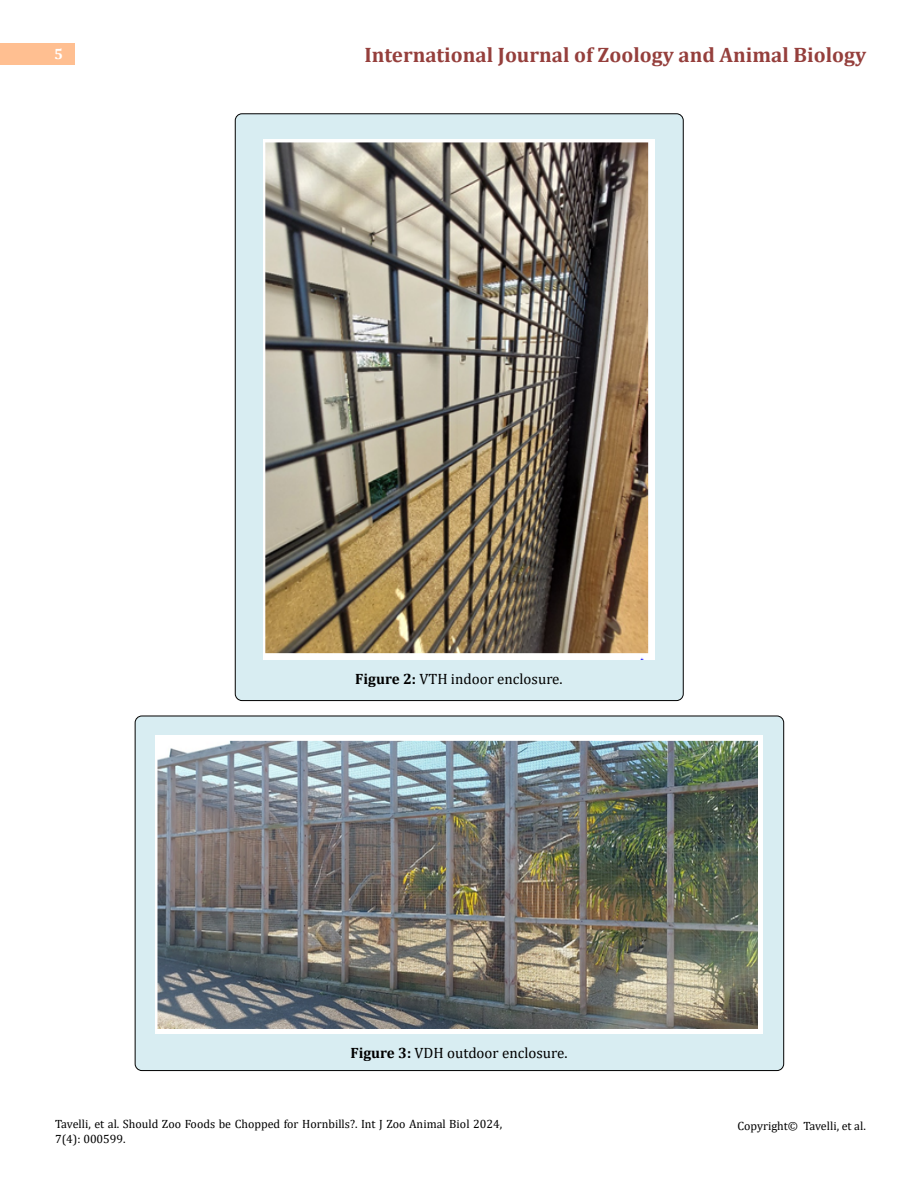
<style>
.page{position:relative;width:918px;height:1188px;background:#fff}
.page>*{position:absolute;margin:0;border:0;box-sizing:border-box;transform-origin:0 0}
.t1{font:700 21px "Cambria";color:#953f3c}
.t2{font:15px "Cambria";color:#000}
.t3{font:700 15px "Cambria";color:#fff}
.t4{font:12px/14.4px "Cambria";color:#000}
.s1{font-weight:700}
</style>
<div class="page">
<div style="left:0;top:43px;width:75px;height:21px;background:#ffbf91"></div>
<div style="left:235px;top:114px;width:448px;height:587px;background:#d8edf2;border-radius:7px"></div>
<div style="left:135px;top:716px;width:649px;height:355px;background:#d8edf2;border-radius:7px"></div>
<img style="left:263px;top:140px;width:392px;height:519px">
<img style="left:155px;top:736px;width:608px;height:297px">
<p class="t3" style="left:54px;top:44px;width:10px">5</p>
<h1 class="t1" style="left:364px;top:40px;width:503px">International Journal of Zoology and Animal Biology</h1>
<p class="t2" style="left:355px;top:670px;width:209px"><span class="s1">Figure 2:</span> VTH indoor enclosure.</p>
<p class="t2" style="left:350px;top:1044px;width:219px"><span class="s1">Figure 3:</span> VDH outdoor enclosure.</p>
<p class="t4" style="left:55px;top:1117px;width:449px">Tavelli, et al. Should Zoo Foods be Chopped for Hornbills?. Int J Zoo Animal Biol 2024,<br>7(4): 000599.</p>
<p class="t4" style="left:737px;top:1118px;width:130px">Copyright© Tavelli, et al.</p>
</div>
